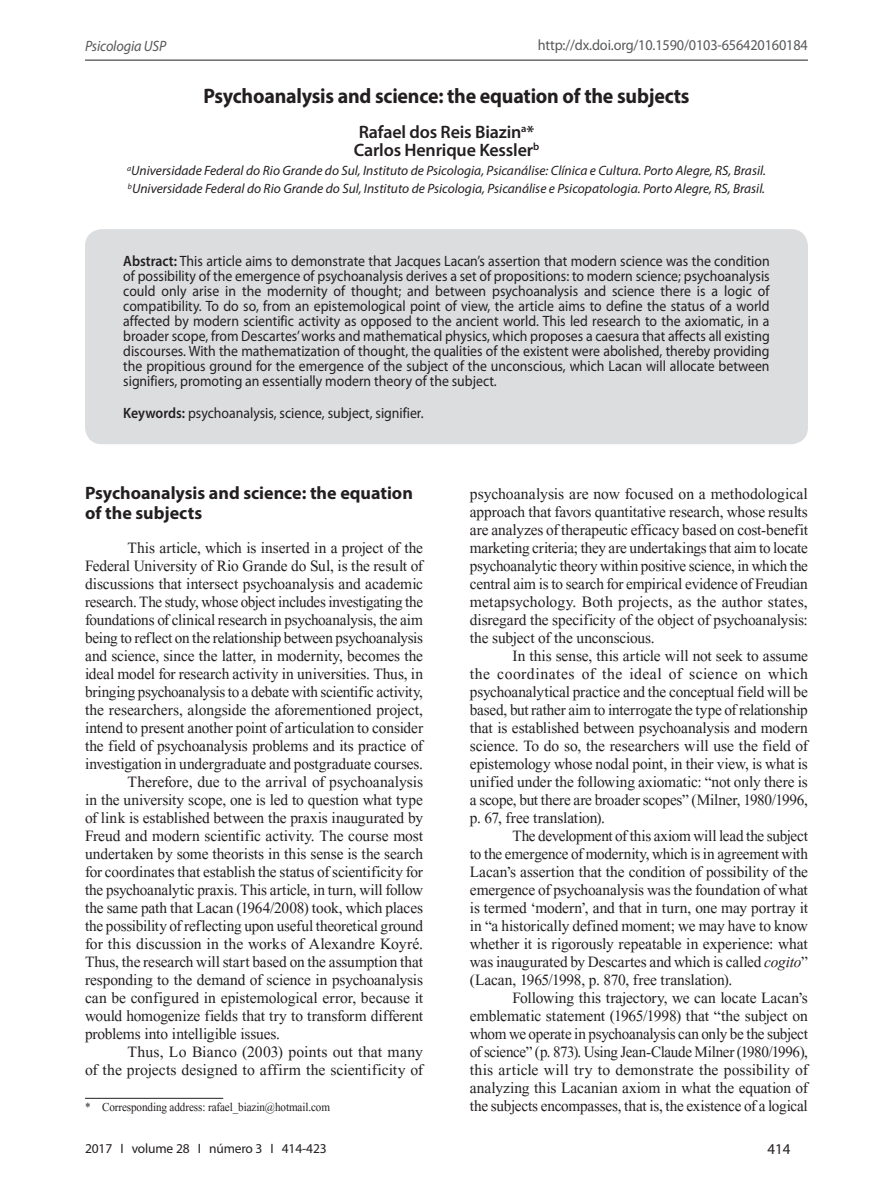
<style>
.page{position:relative;width:893px;height:1191px;background:#fff}
.page>*{position:absolute;margin:0;border:0;box-sizing:border-box;transform-origin:0 0}
.titulo{font:700 21px "Myriad Pro";letter-spacing:-.01em;color:#231f20;scale:.95 1}
.TEXTO{font:19.5px/18px "Aparajita";letter-spacing:-.005em;color:#231f20;text-align:justify}
.sub1{font:700 18px/19.5px "Myriad Pro";color:#231f20}
.autores{font:600 18px "Myriad Pro";letter-spacing:-.01em;color:#231f20}
.resumo{font:15px/15px "Myriad Pro";color:#231f20;text-align:justify;scale:.92 1}
.palavras-chave{font:15px "Myriad Pro";color:#231f20;scale:.92 1}
.rodape-1st{font:15px "Aparajita";letter-spacing:-.005em;color:#231f20;scale:.92 1}
.t1{font:15px "Myriad Pro";letter-spacing:-.01em;color:#57585a;scale:.95 1}
.t2{font:italic 15px "Myriad Pro";letter-spacing:-.01em;color:#57585a;scale:.95 1}
.resumo-2{font:15px "Myriad Pro";color:#231f20}
.instituicao{font:italic 13.5px "Myriad Pro";color:#231f20}
.t3{font:13.5px "Myriad Pro";letter-spacing:-.01em;color:#231f20}
.s1{font-weight:600}
.s2{font-style:italic}
</style>
<div class="page">
<hr style="left:85px;top:60px;width:723px;height:1px;background:#231f20">
<div style="left:85px;top:229px;width:723px;height:215px;background:#dcdddf;border-radius:17px"></div>
<hr style="left:85px;top:1098px;width:138px;height:1px;background:#231f20">
<p class="t2" style="left:85px;top:36px;width:87px">Psicologia USP</p>
<p class="t1" style="left:538px;top:35px;width:286px">http://dx.doi.org/10.1590/0103-656420160184</p>
<p class="titulo" style="left:203px;top:82px;width:513px">Psychoanalysis and science: the equation of the subjects</p>
<p class="autores" style="left:359px;top:121px;width:177px">Rafael dos Reis Biazin<sup>a</sup>*</p>
<p class="autores" style="left:354px;top:139px;width:187px">Carlos Henrique Kessler<sup>b</sup></p>
<p class="instituicao" style="left:127px;top:162px;width:640px"><sup>a</sup>Universidade Federal do Rio Grande do Sul, Instituto de Psicologia, Psicanálise: Clínica e Cultura. Porto Alegre, RS, Brasil.</p>
<p class="instituicao" style="left:128px;top:180px;width:639px"><sup>b</sup>Universidade Federal do Rio Grande do Sul, Instituto de Psicologia, Psicanálise e Psicopatologia. Porto Alegre, RS, Brasil.</p>
<p class="resumo" style="left:123px;top:253px;width:704px"><span class="s1">Abstract:</span> This article aims to demonstrate that Jacques Lacan’s assertion that modern science was the condition of possibility of the emergence of psychoanalysis derives a set of propositions: to modern science; psychoanalysis could only arise in the modernity of thought; and between psychoanalysis and science there is a logic of compatibility. To do so, from an epistemological point of view, the article aims to define the status of a world affected by modern scientific activity as opposed to the ancient world. This led research to the axiomatic, in a broader scope, from Descartes’ works and mathematical physics, which proposes a caesura that affects all existing discourses. With the mathematization of thought, the qualities of the existent were abolished, thereby providing the propitious ground for the emergence of the subject of the unconscious, which Lacan will allocate between signifiers, promoting an essentially modern theory of the subject.</p>
<p class="palavras-chave" style="left:123px;top:404px;width:328px"><span class="s1">Keywords:</span> psychoanalysis, science, subject, signifier.</p>
<p class="sub1" style="left:85px;top:483px;width:329px">Psychoanalysis and science: the equation of the subjects</p>
<p class="TEXTO" style="left:85px;top:540px;width:340px;text-indent:43px">This article, which is inserted in a project of the Federal University of Rio Grande do Sul, is the result of discussions that intersect psychoanalysis and academic research. The study, whose object includes investigating the foundations of clinical research in psychoanalysis, the aim being to reflect on the relationship between psychoanalysis and science, since the latter, in modernity, becomes the ideal model for research activity in universities. Thus, in bringing psychoanalysis to a debate with scientific activity, the researchers, alongside the aforementioned project, intend to present another point of articulation to consider the field of psychoanalysis problems and its practice of investigation in undergraduate and postgraduate courses.</p>
<p class="TEXTO" style="left:85px;top:774px;width:340px;text-indent:43px">Therefore, due to the arrival of psychoanalysis in the university scope, one is led to question what type of link is established between the praxis inaugurated by Freud and modern scientific activity. The course most undertaken by some theorists in this sense is the search for coordinates that establish the status of scientificity for the psychoanalytic praxis. This article, in turn, will follow the same path that Lacan (1964/2008) took, which places the possibility of reflecting upon useful theoretical ground for this discussion in the works of Alexandre Koyré.<br>Thus, the research will start based on the assumption that responding to the demand of science in psychoanalysis can be configured in epistemological error, because it would homogenize fields that try to transform different problems into intelligible issues.</p>
<p class="TEXTO" style="left:85px;top:1044px;width:340px;text-align:right">Thus, Lo Bianco (2003) points out that many<br>of the projects designed to affirm the scientificity of</p>
<p class="rodape-1st" style="left:85px;top:1098px;width:268px">* Corresponding address: rafael_biazin@hotmail.com</p>
<p class="TEXTO" style="left:470px;top:486px;width:340px">psychoanalysis are now focused on a methodological approach that favors quantitative research, whose results are analyzes of therapeutic efficacy based on cost-benefit marketing criteria; they are undertakings that aim to locate psychoanalytic theory within positive science, in which the central aim is to search for empirical evidence of Freudian metapsychology. Both projects, as the author states, disregard the specificity of the object of psychoanalysis: the subject of the unconscious.</p>
<p class="TEXTO" style="left:470px;top:648px;width:340px;text-indent:43px">In this sense, this article will not seek to assume the coordinates of the ideal of science on which psychoanalytical practice and the conceptual field will be based, but rather aim to interrogate the type of relationship that is established between psychoanalysis and modern science. To do so, the researchers will use the field of epistemology whose nodal point, in their view, is what is unified under the following axiomatic: “not only there is a scope, but there are broader scopes” (Milner, 1980/1996, p. 67, free translation).</p>
<p class="TEXTO" style="left:470px;top:828px;width:340px;text-indent:43px">The development of this axiom will lead the subject to the emergence of modernity, which is in agreement with Lacan’s assertion that the condition of possibility of the emergence of psychoanalysis was the foundation of what is termed ‘modern’, and that in turn, one may portray it in “a historically defined moment; we may have to know whether it is rigorously repeatable in experience: what was inaugurated by Descartes and which is called <span class="s2">cogito</span>” (Lacan, 1965/1998, p. 870, free translation).</p>
<p class="TEXTO" style="left:470px;top:990px;width:340px;text-indent:43px">Following this trajectory, we can locate Lacan’s emblematic statement (1965/1998) that “the subject on whom we operate in psychoanalysis can only be the subject of science” (p. 873). Using Jean-Claude Milner (1980/1996), this article will try to demonstrate the possibility of analyzing this Lacanian axiom in what the equation of the subjects encompasses, that is, the existence of a logical</p>
<p class="t3" style="left:85px;top:1140px;width:243px">2017 I volume 28 I número 3 I 414-423</p>
<p class="resumo-2" style="left:767px;top:1139px;width:25px">414</p>
</div>
